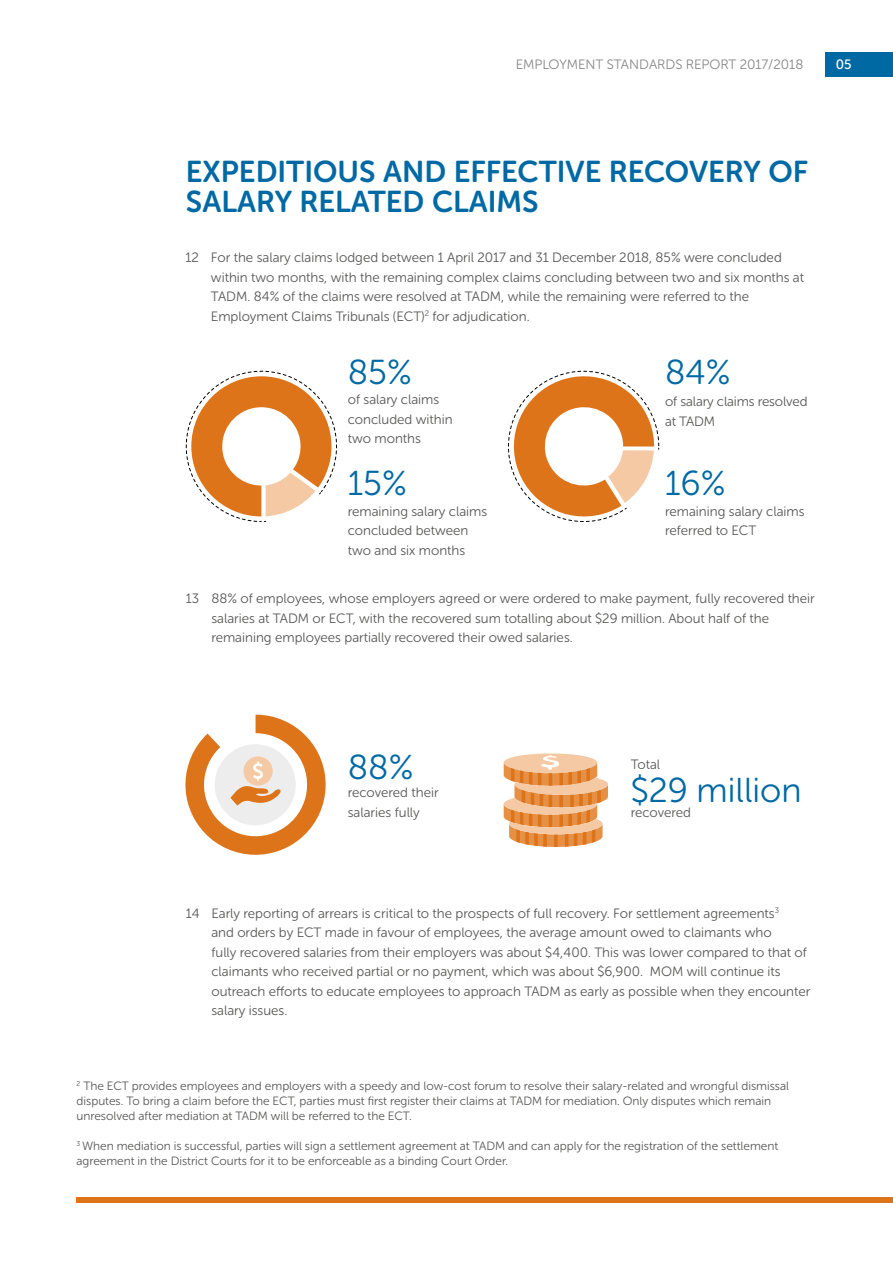
<style>
.page{position:relative;width:893px;height:1263px;background:#fff}
.page>*{position:absolute;margin:0;border:0;box-sizing:border-box;transform-origin:0 0}
.t1{font:34.5px "Museo Sans Rounded 300";color:#0069a4}
.t2{font:30px/30px "Museo Sans Rounded 700";color:#0069a4}
.t3{font:13.5px/19.5px "Museo Sans Rounded 300";color:#575756}
.t4{font:13.5px "Museo Sans Rounded 300";color:#878787}
.t5{font:13.5px "Museo Sans Rounded 500";color:#fff}
.t6{font:12px/15px "Museo Sans Rounded 300";color:#575756}
</style>
<div class="page">
<div style="left:825px;top:52px;width:68px;height:25px;background:#0069a4"></div>
<div style="left:77px;top:1197px;width:816px;height:6px;background:#de7419"></div>
<svg style="left:185px;top:370px;width:152px;height:152px"></svg>
<svg style="left:504px;top:753px;width:93px;height:20px"></svg>
<svg style="left:504px;top:755px;width:104px;height:92px;background:#edb07c"></svg>
<svg style="left:185px;top:714px;width:141px;height:141px"></svg>
<svg style="left:508px;top:370px;width:152px;height:152px"></svg>
<p class="t4" style="left:516px;top:58px;width:289px">EMPLOYMENT STANDARDS REPORT 2017/2018</p>
<p class="t5" style="left:836px;top:57px;width:17px">05</p>
<h2 class="t2" style="left:186px;top:157px;width:624px">EXPEDITIOUS AND EFFECTIVE RECOVERY OF<br>SALARY RELATED CLAIMS</h2>
<p class="t3" style="left:211px;top:248px;width:594px;text-indent:-26px">12 For the salary claims lodged between 1 April 2017 and 31 December 2018, 85% were concluded within two months, with the remaining complex claims concluding between two and six months at TADM. 84% of the claims were resolved at TADM, while the remaining were referred to the Employment Claims Tribunals (ECT)<sup>2</sup> for adjudication.</p>
<h1 class="t1" style="left:348px;top:353px;width:66px">85%</h1>
<p class="t3" style="left:348px;top:390px;width:106px">of salary claims concluded within two months</p>
<h1 class="t1" style="left:665px;top:353px;width:67px">84%</h1>
<p class="t3" style="left:665px;top:392px;width:144px">of salary claims resolved at TADM</p>
<h1 class="t1" style="left:348px;top:464px;width:61px">15%</h1>
<h1 class="t1" style="left:665px;top:464px;width:62px">16%</h1>
<p class="t3" style="left:348px;top:501px;width:141px">remaining salary claims concluded between two and six months</p>
<p class="t3" style="left:665px;top:501px;width:141px">remaining salary claims referred to ECT</p>
<p class="t3" style="left:211px;top:589px;width:605px;text-indent:-26px">13 88% of employees, whose employers agreed or were ordered to make payment, fully recovered their salaries at TADM or ECT, with the recovered sum totalling about $29 million. About half of the remaining employees partially recovered their owed salaries.</p>
<h1 class="t1" style="left:348px;top:749px;width:67px">88%</h1>
<p class="t3" style="left:348px;top:783px;width:92px">recovered their salaries fully</p>
<p class="t3" style="left:631px;top:755px;width:31px">Total</p>
<p class="t3" style="left:631px;top:802px;width:62px">recovered</p>
<h1 class="t1" style="left:631px;top:772px;width:172px">$29 million</h1>
<p class="t3" style="left:211px;top:903px;width:600px;text-indent:-25px">14 Early reporting of arrears is critical to the prospects of full recovery. For settlement agreements<sup>3<br></sup>and orders by ECT made in favour of employees, the average amount owed to claimants who<br>fully recovered salaries from their employers was about $4,400. This was lower compared to that of claimants who received partial or no payment, which was about $6,900. MOM will continue its outreach efforts to educate employees to approach TADM as early as possible when they encounter salary issues.</p>
<p class="t6" style="left:77px;top:1079px;width:714px"><sup>2</sup> The ECT provides employees and employers with a speedy and low-cost forum to resolve their salary-related and wrongful dismissal disputes. To bring a claim before the ECT, parties must first register their claims at TADM for mediation. Only disputes which remain unresolved after mediation at TADM will be referred to the ECT.</p>
<p class="t6" style="left:77px;top:1139px;width:703px"><sup>3</sup> When mediation is successful, parties will sign a settlement agreement at TADM and can apply for the registration of the settlement agreement in the District Courts for it to be enforceable as a binding Court Order.</p>
</div>
